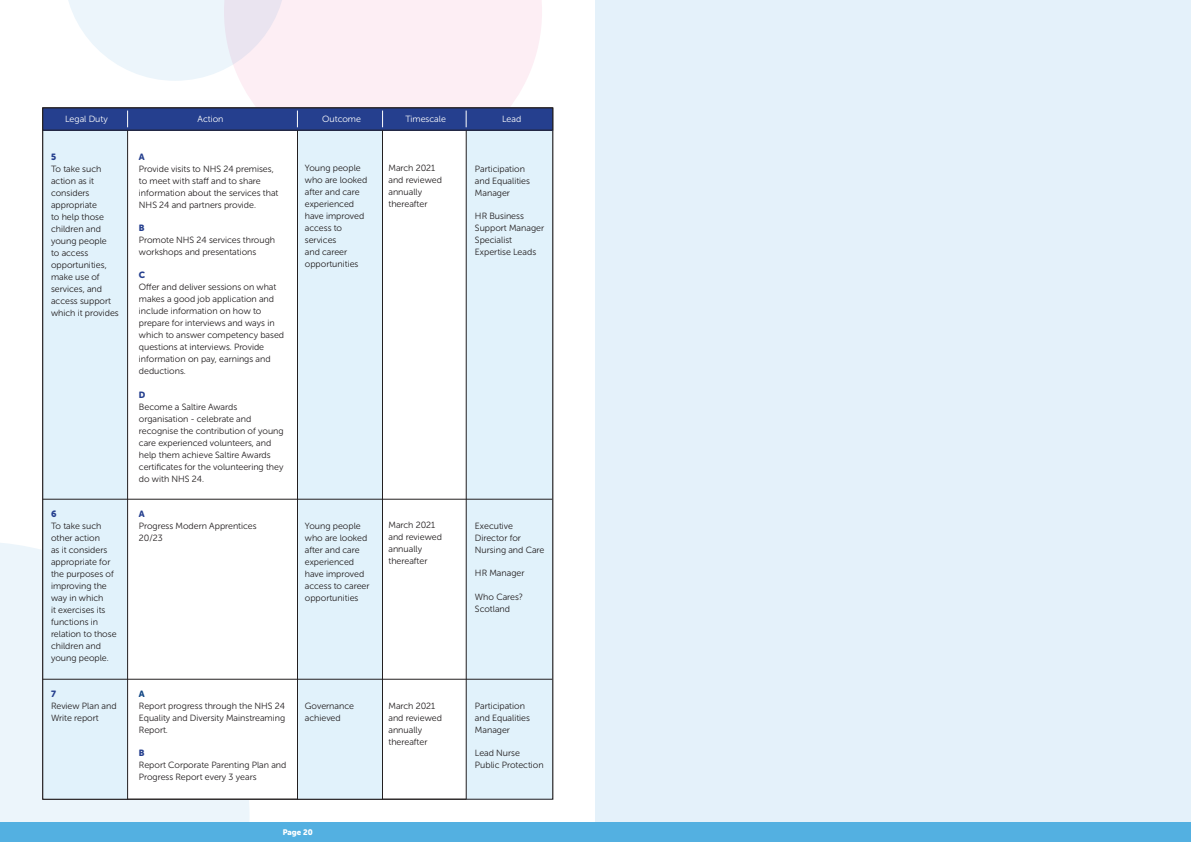
<style>
.page{position:relative;width:1191px;height:842px;background:#fff}
.page>*{position:absolute;margin:0;border:0;box-sizing:border-box;transform-origin:0 0}
.t1{font:9px/12px "Museo Sans Rounded 300";color:#231f20}
.t2{font:9px "Museo Sans Rounded 300";color:#fff}
.t3{font:9px "Museo Sans Rounded 900";color:#253f8e}
.t4{font:9px "Museo Sans Rounded 900";color:#124784}
.t5{font:8px "Museo Sans Rounded 900";color:#fff}
</style>
<div class="page">
<div style="left:224px;top:0;width:318px;height:108px;background:#fdeef4"></div>
<svg style="left:68px;top:0;width:218px;height:81px"></svg>
<div style="left:0;top:541px;width:249px;height:281px;background:#ecf5fb"></div>
<div style="left:43px;top:108px;width:510px;height:691px;background:#fff"></div>
<div style="left:595px;top:0;width:596px;height:842px;background:#e4f1fa"></div>
<div style="left:43px;top:129px;width:85px;height:670px;background:#e1f2fb"></div>
<div style="left:297px;top:129px;width:85px;height:670px;background:#e1f2fb"></div>
<div style="left:466px;top:129px;width:87px;height:670px;background:#e1f2fb"></div>
<div style="left:43px;top:108px;width:510px;height:22px;background:#253f8e"></div>
<div style="left:43px;top:108px;width:510px;height:22px;border:1px solid #231f20"></div>
<hr style="left:127px;top:130px;width:1px;height:669px;background:#231f20">
<hr style="left:297px;top:130px;width:1px;height:669px;background:#231f20">
<hr style="left:382px;top:130px;width:1px;height:669px;background:#231f20">
<hr style="left:466px;top:130px;width:1px;height:669px;background:#231f20">
<svg style="left:127px;top:111px;width:1px;height:16px"></svg>
<svg style="left:297px;top:111px;width:1px;height:16px"></svg>
<svg style="left:382px;top:111px;width:1px;height:16px"></svg>
<svg style="left:466px;top:111px;width:1px;height:16px"></svg>
<hr style="left:43px;top:499px;width:509px;height:1px;background:#231f20">
<hr style="left:43px;top:679px;width:509px;height:1px;background:#231f20">
<div style="left:0;top:822px;width:595px;height:20px;background:#53b0e1"></div>
<div style="left:595px;top:822px;width:596px;height:20px;background:#53b0e1"></div>
<p class="t2" style="left:65px;top:114px;width:44px">Legal Duty</p>
<p class="t2" style="left:198px;top:114px;width:27px">Action</p>
<p class="t2" style="left:322px;top:114px;width:40px">Outcome</p>
<p class="t2" style="left:405px;top:114px;width:42px">Timescale</p>
<p class="t2" style="left:502px;top:114px;width:21px">Lead</p>
<p class="t3" style="left:51px;top:152px;width:7px">5</p>
<p class="t1" style="left:51px;top:163px;width:69px">To take such action as it considers appropriate<br>to help those children and young people<br>to access opportunities, make use of services, and access support which it provides</p>
<p class="t3" style="left:51px;top:509px;width:7px">6</p>
<p class="t1" style="left:51px;top:520px;width:67px">To take such other action<br>as it considers appropriate for the purposes of improving the way in which<br>it exercises its functions in relation to those children and young people.</p>
<p class="t3" style="left:51px;top:689px;width:6px">7</p>
<p class="t1" style="left:51px;top:700px;width:67px">Review Plan and<br>Write report</p>
<p class="t3" style="left:139px;top:151px;width:7px">A</p>
<p class="t1" style="left:139px;top:163px;width:141px">Provide visits to NHS 24 premises, to meet with staff and to share information about the services that<br>NHS 24 and partners provide.</p>
<p class="t3" style="left:139px;top:223px;width:7px">B</p>
<p class="t1" style="left:139px;top:234px;width:138px">Promote NHS 24 services through workshops and presentations</p>
<p class="t3" style="left:139px;top:270px;width:8px">C</p>
<p class="t1" style="left:139px;top:281px;width:147px">Offer and deliver sessions on what makes a good job application and include information on how to prepare for interviews and ways in which to answer competency based questions at interviews. Provide information on pay, earnings and deductions.</p>
<p class="t3" style="left:139px;top:389px;width:8px">D</p>
<p class="t1" style="left:139px;top:401px;width:146px">Become a Saltire Awards organisation - celebrate and recognise the contribution of young care experienced volunteers, and help them achieve Saltire Awards certificates for the volunteering they do with NHS 24.</p>
<p class="t3" style="left:139px;top:509px;width:7px">A</p>
<p class="t1" style="left:139px;top:520px;width:119px">Progress Modern Apprentices<br>20/23</p>
<p class="t1" style="left:305px;top:162px;width:64px">Young people who are looked after and care experienced have improved access to services<br>and career opportunities</p>
<p class="t1" style="left:388px;top:162px;width:55px">March 2021 and reviewed annually thereafter</p>
<p class="t1" style="left:305px;top:519px;width:66px">Young people who are looked after and care experienced have improved access to career opportunities</p>
<p class="t1" style="left:388px;top:519px;width:55px">March 2021 and reviewed annually thereafter</p>
<p class="t4" style="left:139px;top:689px;width:7px">A</p>
<p class="t1" style="left:139px;top:700px;width:148px;text-align:justify">Report progress through the NHS 24<br>Equality and Diversity Mainstreaming Report.</p>
<p class="t3" style="left:139px;top:748px;width:7px">B</p>
<p class="t1" style="left:139px;top:759px;width:149px">Report Corporate Parenting Plan and<br>Progress Report every 3 years</p>
<p class="t1" style="left:305px;top:699px;width:51px">Governance achieved</p>
<p class="t5" style="left:283px;top:827px;width:32px">Page 20</p>
<p class="t1" style="left:388px;top:699px;width:55px">March 2021 and reviewed annually thereafter</p>
<p class="t1" style="left:475px;top:163px;width:57px">Participation and Equalities<br>Manager</p>
<p class="t1" style="left:475px;top:210px;width:71px">HR Business<br>Support Manager<br>Specialist<br>Expertise Leads</p>
<p class="t1" style="left:475px;top:520px;width:71px">Executive<br>Director for<br>Nursing and Care</p>
<p class="t1" style="left:475px;top:567px;width:51px">HR Manager</p>
<p class="t1" style="left:475px;top:591px;width:49px">Who Cares?<br>Scotland</p>
<p class="t1" style="left:475px;top:700px;width:57px">Participation and Equalities<br>Manager</p>
<p class="t1" style="left:475px;top:747px;width:70px">Lead Nurse<br>Public Protection</p>
</div>
